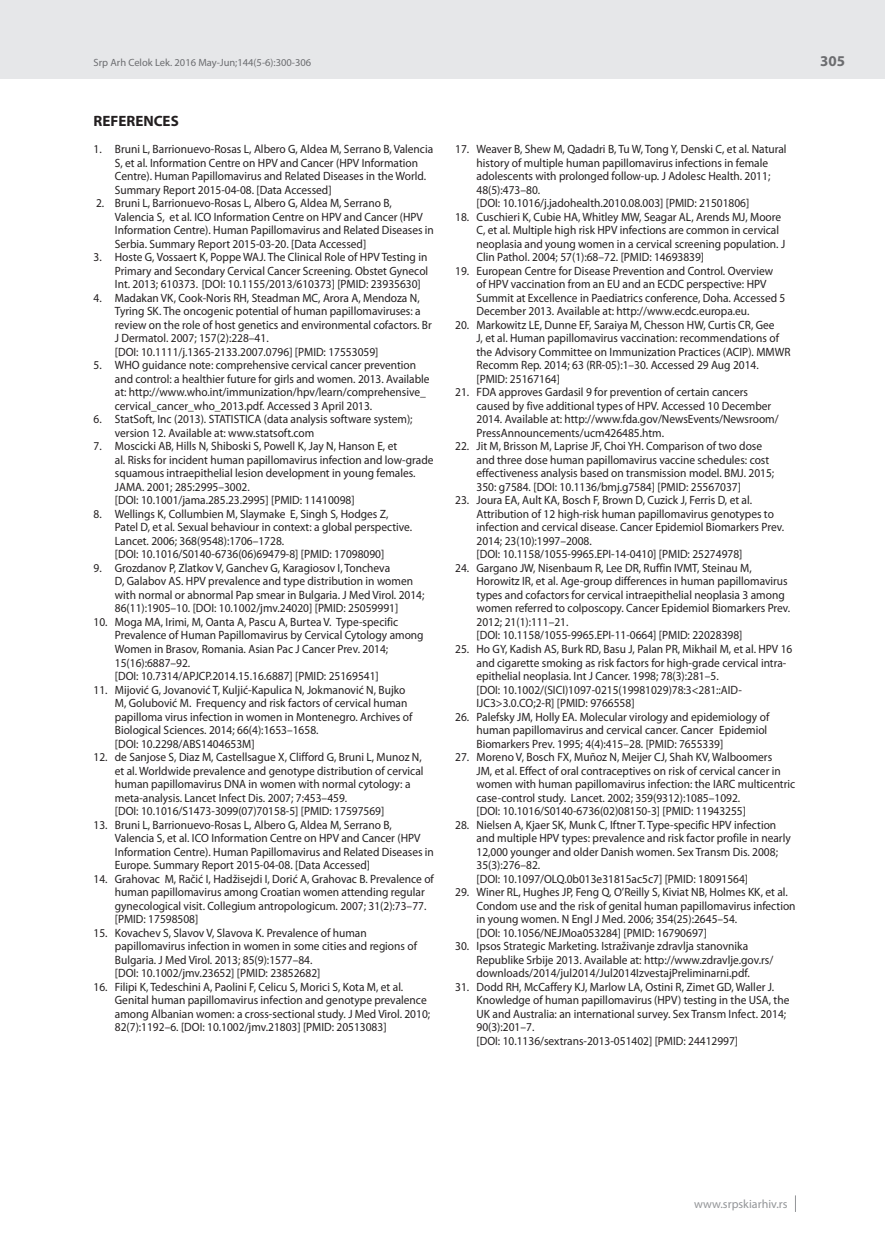
<style>
.page{position:relative;width:885px;height:1259px;background:#fff}
.page>*{position:absolute;margin:0;border:0;box-sizing:border-box;transform-origin:0 0}
.t1{font:700 15px "Myriad Pro";color:#231f20}
.t2{font:700 15px "Myriad Pro";color:#6c6d70}
.t3{font:12px/13.5px "Myriad Pro";color:#231f20;scale:.95 1}
.t4{font:12px "Myriad Pro";color:#939598}
.t5{font:10.5px "Myriad Pro";color:#6c6d70}
</style>
<div class="page">
<div style="left:0;top:0;width:884px;height:79px;background:#e6e7e9"></div>
<svg style="left:795px;top:1195px;width:1px;height:17px"></svg>
<p class="t5" style="left:94px;top:56px;width:219px">Srp Arh Celok Lek. 2016 May-Jun;144(5-6):300-306</p>
<p class="t2" style="left:820px;top:51px;width:26px">305</p>
<p class="t1" style="left:94px;top:111px;width:87px">REFERENCES</p>
<p class="t3" style="left:115px;top:142px;width:336px;text-indent:-21px">1. Bruni L, Barrionuevo-Rosas L, Albero G, Aldea M, Serrano B, Valencia S, et al. Information Centre on HPV and Cancer (HPV Information Centre). Human Papillomavirus and Related Diseases in the World.<br>Summary Report 2015-04-08. [Data Accessed]</p>
<p class="t3" style="left:115px;top:196px;width:337px;text-indent:-19px">2. Bruni L, Barrionuevo-Rosas L, Albero G, Aldea M, Serrano B, Valencia S, et al. ICO Information Centre on HPV and Cancer (HPV Information Centre). Human Papillomavirus and Related Diseases in Serbia. Summary Report 2015-03-20. [Data Accessed]</p>
<p class="t3" style="left:115px;top:250px;width:331px;text-align:justify;text-indent:-21px">3. Hoste G, Vossaert K, Poppe WAJ. The Clinical Role of HPV Testing in Primary and Secondary Cervical Cancer Screening. Obstet Gynecol Int. 2013; 610373. [DOI: 10.1155/2013/610373] [PMID: 23935630]</p>
<p class="t3" style="left:115px;top:291px;width:335px;text-indent:-21px">4. Madakan VK, Cook-Noris RH, Steadman MC, Arora A, Mendoza N, Tyring SK. The oncogenic potential of human papillomaviruses: a review on the role of host genetics and environmental cofactors. Br J Dermatol. 2007; 157(2):228–41.<br>[DOI: 10.1111/j.1365-2133.2007.0796] [PMID: 17553059]</p>
<p class="t3" style="left:115px;top:358px;width:333px;text-indent:-21px">5. WHO guidance note: comprehensive cervical cancer prevention and control: a healthier future for girls and women. 2013. Available at: http://www.who.int/immunization/hpv/learn/comprehensive_ cervical_cancer_who_2013.pdf. Accessed 3 April 2013.</p>
<p class="t3" style="left:115px;top:412px;width:315px;text-indent:-21px">6. StatSoft, Inc (2013). STATISTICA (data analysis software system); version 12. Available at: www.statsoft.com</p>
<p class="t3" style="left:115px;top:439px;width:337px;text-indent:-21px">7. Moscicki AB, Hills N, Shiboski S, Powell K, Jay N, Hanson E, et<br>al. Risks for incident human papillomavirus infection and low-grade squamous intraepithelial lesion development in young females.<br>JAMA. 2001; 285:2995–3002.<br>[DOI: 10.1001/jama.285.23.2995] [PMID: 11410098]</p>
<p class="t3" style="left:115px;top:507px;width:314px;text-indent:-21px">8. Wellings K, Collumbien M, Slaymake E, Singh S, Hodges Z, Patel D, et al. Sexual behaviour in context: a global perspective.<br>Lancet. 2006; 368(9548):1706–1728.<br>[DOI: 10.1016/S0140-6736(06)69479-8] [PMID: 17098090]</p>
<p class="t3" style="left:115px;top:561px;width:327px;text-indent:-21px">9. Grozdanov P, Zlatkov V, Ganchev G, Karagiosov I, Toncheva<br>D, Galabov AS. HPV prevalence and type distribution in women with normal or abnormal Pap smear in Bulgaria. J Med Virol. 2014; 86(11):1905–10. [DOI: 10.1002/jmv.24020] [PMID: 25059991]</p>
<p class="t3" style="left:115px;top:615px;width:326px;text-indent:-21px">10. Moga MA, Irimi, M, Oanta A, Pascu A, Burtea V. Type-specific Prevalence of Human Papillomavirus by Cervical Cytology among Women in Brasov, Romania. Asian Pac J Cancer Prev. 2014; 15(16):6887–92.<br>[DOI: 10.7314/APJCP.2014.15.16.6887] [PMID: 25169541]</p>
<p class="t3" style="left:115px;top:682px;width:315px;text-indent:-21px">11. Mijović G, Jovanović T, Kuljić-Kapulica N, Jokmanović N, Bujko M, Golubović M. Frequency and risk factors of cervical human papilloma virus infection in women in Montenegro. Archives of Biological Sciences. 2014; 66(4):1653–1658.<br>[DOI: 10.2298/ABS1404653M]</p>
<p class="t3" style="left:115px;top:750px;width:326px;text-indent:-21px">12. de Sanjose S, Diaz M, Castellsague X, Clifford G, Bruni L, Munoz N, et al. Worldwide prevalence and genotype distribution of cervical human papillomavirus DNA in women with normal cytology: a meta-analysis. Lancet Infect Dis. 2007; 7:453–459.<br>[DOI: 10.1016/S1473-3099(07)70158-5] [PMID: 17597569]</p>
<p class="t3" style="left:115px;top:817px;width:337px;text-indent:-21px">13. Bruni L, Barrionuevo-Rosas L, Albero G, Aldea M, Serrano B, Valencia S, et al. ICO Information Centre on HPV and Cancer (HPV Information Centre). Human Papillomavirus and Related Diseases in Europe. Summary Report 2015-04-08. [Data Accessed]</p>
<p class="t3" style="left:115px;top:871px;width:337px;text-indent:-21px">14. Grahovac M, Račić I, Hadžisejdi I, Dorić A, Grahovac B. Prevalence of human papillomavirus among Croatian women attending regular gynecological visit. Collegium antropologicum. 2007; 31(2):73–77. [PMID: 17598508]</p>
<p class="t3" style="left:115px;top:925px;width:319px;text-indent:-21px">15. Kovachev S, Slavov V, Slavova K. Prevalence of human papillomavirus infection in women in some cities and regions of Bulgaria. J Med Virol. 2013; 85(9):1577–84.<br>[DOI: 10.1002/jmv.23652] [PMID: 23852682]</p>
<p class="t3" style="left:115px;top:979px;width:333px;text-indent:-21px">16. Filipi K, Tedeschini A, Paolini F, Celicu S, Morici S, Kota M, et al.<br>Genital human papillomavirus infection and genotype prevalence among Albanian women: a cross-sectional study. J Med Virol. 2010; 82(7):1192–6. [DOI: 10.1002/jmv.21803] [PMID: 20513083]</p>
<p class="t3" style="left:476px;top:142px;width:328px;text-indent:-21px">17. Weaver B, Shew M, Qadadri B, Tu W, Tong Y, Denski C, et al. Natural history of multiple human papillomavirus infections in female adolescents with prolonged follow-up. J Adolesc Health. 2011; 48(5):473–80.<br>[DOI: 10.1016/j.jadohealth.2010.08.003] [PMID: 21501806]</p>
<p class="t3" style="left:476px;top:210px;width:326px;text-indent:-21px">18. Cuschieri K, Cubie HA, Whitley MW, Seagar AL, Arends MJ, Moore C, et al. Multiple high risk HPV infections are common in cervical neoplasia and young women in a cervical screening population. J Clin Pathol. 2004; 57(1):68–72. [PMID: 14693839]</p>
<p class="t3" style="left:476px;top:264px;width:327px;text-indent:-21px">19. European Centre for Disease Prevention and Control. Overview of HPV vaccination from an EU and an ECDC perspective: HPV Summit at Excellence in Paediatrics conference, Doha. Accessed 5<br>December 2013. Available at: http://www.ecdc.europa.eu.</p>
<p class="t3" style="left:476px;top:318px;width:332px;text-indent:-21px">20. Markowitz LE, Dunne EF, Saraiya M, Chesson HW, Curtis CR, Gee<br>J, et al. Human papillomavirus vaccination: recommendations of the Advisory Committee on Immunization Practices (ACIP). MMWR Recomm Rep. 2014; 63 (RR-05):1–30. Accessed 29 Aug 2014. [PMID: 25167164]</p>
<p class="t3" style="left:476px;top:385px;width:319px;text-indent:-21px">21. FDA approves Gardasil 9 for prevention of certain cancers caused by five additional types of HPV. Accessed 10 December 2014. Available at: http://www.fda.gov/NewsEvents/Newsroom/ PressAnnouncements/ucm426485.htm.</p>
<p class="t3" style="left:476px;top:439px;width:315px;text-indent:-21px">22. Jit M, Brisson M, Laprise JF, Choi YH. Comparison of two dose and three dose human papillomavirus vaccine schedules: cost effectiveness analysis based on transmission model. BMJ. 2015; 350: g7584. [DOI: 10.1136/bmj.g7584] [PMID: 25567037]</p>
<p class="t3" style="left:476px;top:493px;width:325px;text-indent:-21px">23. Joura EA, Ault KA, Bosch F, Brown D, Cuzick J, Ferris D, et al.<br>Attribution of 12 high-risk human papillomavirus genotypes to infection and cervical disease. Cancer Epidemiol Biomarkers Prev.<br>2014; 23(10):1997–2008.<br>[DOI: 10.1158/1055-9965.EPI-14-0410] [PMID: 25274978]</p>
<p class="t3" style="left:476px;top:561px;width:332px;text-indent:-21px">24. Gargano JW, Nisenbaum R, Lee DR, Ruffin IVMT, Steinau M, Horowitz IR, et al. Age-group differences in human papillomavirus types and cofactors for cervical intraepithelial neoplasia 3 among women referred to colposcopy. Cancer Epidemiol Biomarkers Prev.<br>2012; 21(1):111–21.<br>[DOI: 10.1158/1055-9965.EPI-11-0664] [PMID: 22028398]</p>
<p class="t3" style="left:476px;top:642px;width:334px;text-indent:-21px">25. Ho GY, Kadish AS, Burk RD, Basu J, Palan PR, Mikhail M, et al. HPV 16 and cigarette smoking as risk factors for high-grade cervical intra&shy;epithelial neoplasia. Int J Cancer. 1998; 78(3):281–5.<br>[DOI: 10.1002/(SICI)1097-0215(19981029)78:3&lt;281::AID-IJC3&gt;3.0.CO;2-R] [PMID: 9766558]</p>
<p class="t3" style="left:476px;top:709px;width:310px;text-indent:-21px">26. Palefsky JM, Holly EA. Molecular virology and epidemiology of human papillomavirus and cervical cancer. Cancer Epidemiol<br>Biomarkers Prev. 1995; 4(4):415–28. [PMID: 7655339]</p>
<p class="t3" style="left:476px;top:750px;width:337px;text-indent:-21px">27. Moreno V, Bosch FX, Muñoz N, Meijer CJ, Shah KV, Walboomers<br>JM, et al. Effect of oral contraceptives on risk of cervical cancer in women with human papillomavirus infection: the IARC multicentric case-control study. Lancet. 2002; 359(9312):1085–1092.<br>[DOI: 10.1016/S0140-6736(02)08150-3] [PMID: 11943255]</p>
<p class="t3" style="left:476px;top:817px;width:332px;text-indent:-21px">28. Nielsen A, Kjaer SK, Munk C, Iftner T. Type-specific HPV infection and multiple HPV types: prevalence and risk factor profile in nearly 12,000 younger and older Danish women. Sex Transm Dis. 2008; 35(3):276–82.<br>[DOI: 10.1097/OLQ.0b013e31815ac5c7] [PMID: 18091564]</p>
<p class="t3" style="left:476px;top:885px;width:337px;text-indent:-21px">29. Winer RL, Hughes JP, Feng Q, O’Reilly S, Kiviat NB, Holmes KK, et al.<br>Condom use and the risk of genital human papillomavirus infection in young women. N Engl J Med. 2006; 354(25):2645–54.<br>[DOI: 10.1056/NEJMoa053284] [PMID: 16790697]</p>
<p class="t3" style="left:476px;top:939px;width:314px;text-indent:-21px">30. Ipsos Strategic Marketing. Istraživanje zdravlja stanovnika<br>Republike Srbije 2013. Available at: http://www.zdravlje.gov.rs/ downloads/2014/jul2014/Jul2014IzvestajPreliminarni.pdf.</p>
<p class="t3" style="left:476px;top:979px;width:331px;text-indent:-21px">31. Dodd RH, McCaffery KJ, Marlow LA, Ostini R, Zimet GD, Waller J.<br>Knowledge of human papillomavirus (HPV) testing in the USA, the UK and Australia: an international survey. Sex Transm Infect. 2014; 90(3):201–7.<br>[DOI: 10.1136/sextrans-2013-051402] [PMID: 24412997]</p>
<p class="t4" style="left:694px;top:1196px;width:95px">www.srpskiarhiv.rs</p>
</div>
